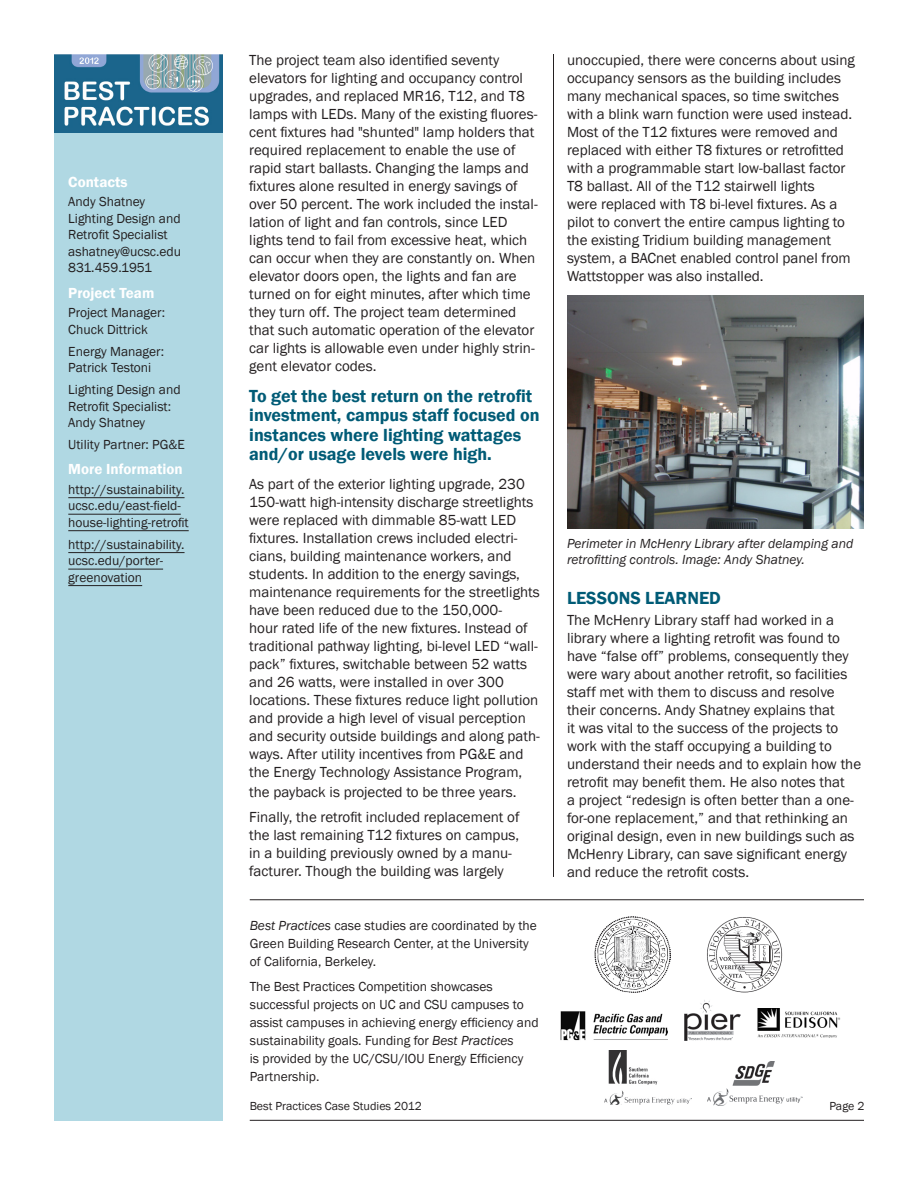
<style>
.page{position:relative;width:918px;height:1188px;background:#fff}
.page>*{position:absolute;margin:0;border:0;box-sizing:border-box;transform-origin:0 0}
.body_text_w__highlig{font:600 18px/19.5px "Franklin Gothic";color:#005b76}
.Lessons_learned{font:600 18px "Franklin Gothic";color:#005b76}
.body_text{font:15px/18px "Franklin Gothic";color:#231f20}
.sidebar_head{font:600 15px "Franklin Gothic";color:#fff}
.body_text-2{font:13.5px/18px "Franklin Gothic";color:#231f20}
.Sidebar_text{font:13.5px/16.5px "Franklin Gothic";color:#231f20}
.sidebar_web_link{font:13.5px/16.5px "Franklin Gothic";color:#231f20}
.t1{font:italic 13.5px/16.5px "Franklin Gothic";color:#252122}
.t2{font:12px "Franklin Gothic";color:#231f20}
.s1{font-style:italic}
</style>
<div class="page">
<div style="left:54px;top:126px;width:169px;height:994px;background:#b0d8e3"></div>
<hr style="left:553px;top:54px;width:1px;height:823px;background:#231f20">
<hr style="left:68px;top:497px;width:117px;height:1px;background:#231f20">
<hr style="left:68px;top:514px;width:113px;height:1px;background:#231f20">
<hr style="left:68px;top:530px;width:121px;height:1px;background:#231f20">
<hr style="left:68px;top:552px;width:117px;height:1px;background:#231f20">
<hr style="left:68px;top:569px;width:95px;height:1px;background:#231f20">
<hr style="left:68px;top:585px;width:74px;height:1px;background:#231f20">
<hr style="left:250px;top:900px;width:614px;height:1px;background:#231f20">
<img style="left:54px;top:54px;width:169px;height:79px">
<hr style="left:250px;top:1120px;width:614px;height:1px;background:#231f20">
<img style="left:560px;top:1011px;width:108px;height:30px">
<img style="left:684px;top:1000px;width:56px;height:40px">
<img style="left:708px;top:1061px;width:94px;height:44px">
<img style="left:757px;top:1008px;width:84px;height:29px">
<img style="left:594px;top:916px;width:77px;height:77px">
<img style="left:707px;top:917px;width:76px;height:75px">
<img style="left:605px;top:1051px;width:86px;height:53px">
<img style="left:567px;top:296px;width:297px;height:232px">
<p class="sidebar_head" style="left:68px;top:173px;width:61px">Contacts</p>
<p class="Sidebar_text" style="left:68px;top:194px;width:114px">Andy Shatney<br>Lighting Design and<br>Retrofit Specialist ashatney@ucsc.edu<br>831.459.1951</p>
<p class="sidebar_head" style="left:68px;top:283px;width:88px">Project Team</p>
<p class="Sidebar_text" style="left:68px;top:305px;width:98px">Project Manager:<br>Chuck Dittrick</p>
<p class="Sidebar_text" style="left:68px;top:343px;width:97px">Energy Manager:<br>Patrick Testoni</p>
<p class="Sidebar_text" style="left:68px;top:382px;width:114px">Lighting Design and<br>Retrofit Specialist:<br>Andy Shatney</p>
<p class="Sidebar_text" style="left:68px;top:437px;width:118px">Utility Partner: PG&amp;E</p>
<p class="sidebar_head" style="left:68px;top:460px;width:116px">More Information</p>
<p class="sidebar_web_link" style="left:68px;top:481px;width:122px">http://sustainability. ucsc.edu/east-field&shy;house-lighting-retrofit</p>
<p class="sidebar_web_link" style="left:68px;top:536px;width:118px">http://sustainability. ucsc.edu/porter&shy;greenovation</p>
<p class="body_text" style="left:249px;top:51px;width:290px">The project team also identified seventy elevators for lighting and occupancy control upgrades, and replaced MR16, T12, and T8 lamps with LEDs. Many of the existing fluores&shy;cent fixtures had "shunted" lamp holders that required replacement to enable the use of rapid start ballasts. Changing the lamps and fixtures alone resulted in energy savings of over 50 percent. The work included the instal&shy;lation of light and fan controls, since LED lights tend to fail from excessive heat, which can occur when they are constantly on. When elevator doors open, the lights and fan are turned on for eight minutes, after which time they turn off. The project team determined that such automatic operation of the elevator car lights is allowable even under highly strin&shy;gent elevator codes.</p>
<p class="body_text_w__highlig" style="left:249px;top:386px;width:292px">To get the best return on the retrofit investment, campus staff focused on instances where lighting wattages and/or usage levels were high.</p>
<p class="body_text" style="left:249px;top:476px;width:292px">As part of the exterior lighting upgrade, 230<br>150-watt high-intensity discharge streetlights were replaced with dimmable 85-watt LED fixtures. Installation crews included electri&shy;cians, building maintenance workers, and students. In addition to the energy savings, maintenance requirements for the streetlights have been reduced due to the 150,000-<br>hour rated life of the new fixtures. Instead of traditional pathway lighting, bi-level LED “wall&shy;pack” fixtures, switchable between 52 watts and 26 watts, were installed in over 300 locations. These fixtures reduce light pollution and provide a high level of visual perception and security outside buildings and along path&shy;ways. After utility incentives from PG&amp;E and the Energy Technology Assistance Program,</p>
<p class="body_text" style="left:249px;top:783px;width:269px">the payback is projected to be three years.</p>
<p class="body_text" style="left:249px;top:809px;width:272px">Finally, the retrofit included replacement of the last remaining T12 fixtures on campus, in a building previously owned by a manu&shy;facturer. Though the building was largely</p>
<p class="body_text" style="left:567px;top:51px;width:289px">unoccupied, there were concerns about using occupancy sensors as the building includes many mechanical spaces, so time switches with a blink warn function were used instead.<br>Most of the T12 fixtures were removed and replaced with either T8 fixtures or retrofitted with a programmable start low-ballast factor T8 ballast. All of the T12 stairwell lights<br>were replaced with T8 bi-level fixtures. As a pilot to convert the entire campus lighting to the existing Tridium building management system, a BACnet enabled control panel from Wattstopper was also installed.</p>
<p class="t1" style="left:567px;top:535px;width:288px">Perimeter in McHenry Library after delamping and retrofitting controls. Image: Andy Shatney.</p>
<p class="Lessons_learned" style="left:567px;top:587px;width:155px">LESSONS LEARNED</p>
<p class="body_text" style="left:567px;top:612px;width:296px">The McHenry Library staff had worked in a library where a lighting retrofit was found to have “false off” problems, consequently they were wary about another retrofit, so facilities staff met with them to discuss and resolve their concerns. Andy Shatney explains that<br>it was vital to the success of the projects to work with the staff occupying a building to understand their needs and to explain how the retrofit may benefit them. He also notes that<br>a project “redesign is often better than a one&shy;for-one replacement,” and that rethinking an original design, even in new buildings such as McHenry Library, can save significant energy and reduce the retrofit costs.</p>
<p class="body_text-2" style="left:250px;top:917px;width:289px"><span class="s1">Best Practices</span> case studies are coordinated by the<br>Green Building Research Center, at the University of California, Berkeley.</p>
<p class="body_text-2" style="left:250px;top:978px;width:290px">The Best Practices Competition showcases successful projects on UC and CSU campuses to assist campuses in achieving energy efficiency and sustainability goals. Funding for <span class="s1">Best Practices<br></span>is provided by the UC/CSU/IOU Energy Efficiency Partnership.</p>
<p class="t2" style="left:250px;top:1099px;width:174px">Best Practices Case Studies 2012</p>
<p class="t2" style="left:829px;top:1099px;width:37px">Page 2</p>
</div>
